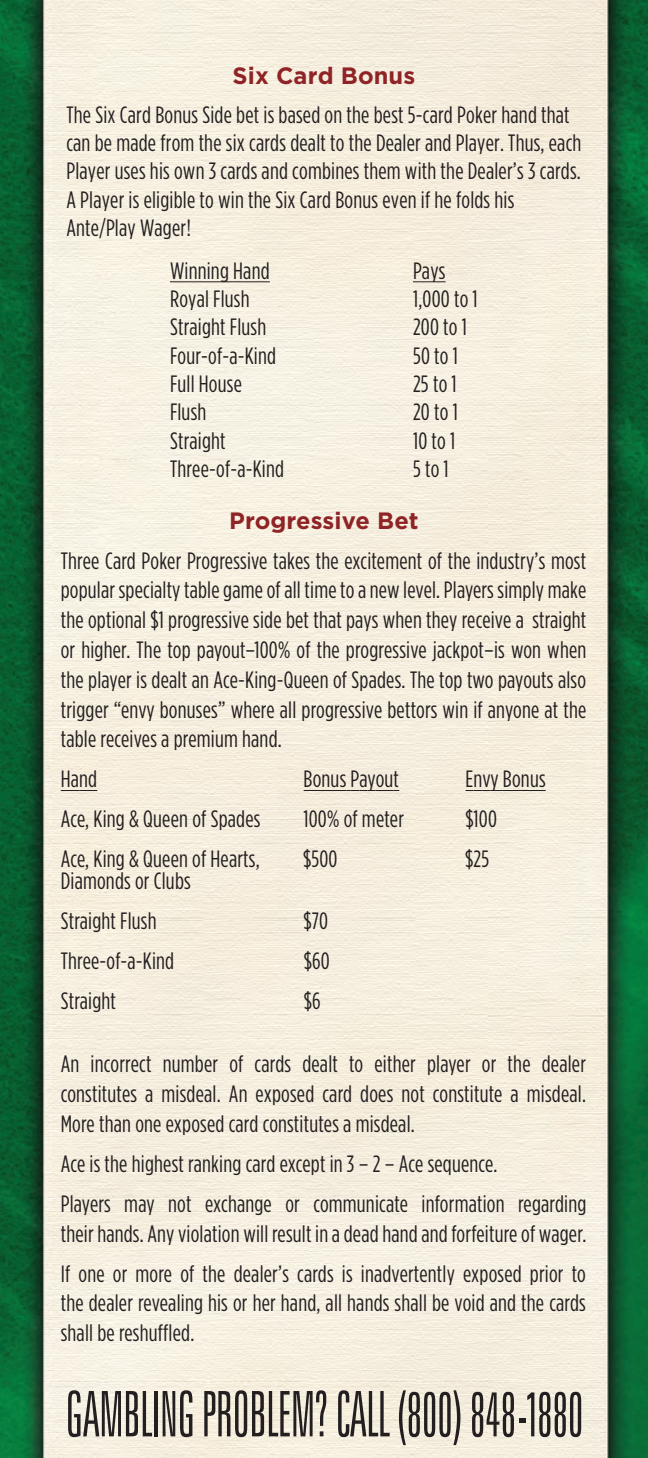
<style>
.page{position:relative;width:648px;height:1458px;background:#fff}
.page>*{position:absolute;margin:0;border:0;box-sizing:border-box;transform-origin:0 0}
.t1{font:300 extra-condensed 63px "Zurich BT";letter-spacing:-.02em;color:#231f20;scale:.85 1}
.t2{font:23.62px/29.9px "Gotham Condensed";letter-spacing:.01em;color:#231f20}
.t3{font:700 23.62px "Gotham";letter-spacing:.005em;color:#8f2326}
.s1{font-family:"Gotham";font-weight:700;color:#8f2326}
</style>
<div class="page">
<img style="left:2px;top:0;width:646px;height:1458px">
<svg style="left:61px;top:790px;width:36px;height:1px"></svg>
<hr style="left:304px;top:790px;width:42px;height:1px;background:#231f20">
<svg style="left:346px;top:790px;width:53px;height:1px"></svg>
<svg style="left:466px;top:790px;width:80px;height:1px"></svg>
<hr style="left:170px;top:281px;width:100px;height:1px;background:#231f20">
<hr style="left:413px;top:281px;width:33px;height:1px;background:#231f20">
<p class="t3" style="left:233px;top:66px;width:184px">Six Card Bonus</p>
<p class="t2" style="left:66px;top:102px;width:517px;line-height:28.3px">The Six Card Bonus Side bet is based on the best 5-card Poker hand that can be made from the six cards dealt to the Dealer and Player. Thus, each Player uses his own 3 cards and combines them with the Dealer’s 3 cards.<br>A Player is eligible to win the Six Card Bonus even if he folds his Ante/Play Wager!</p>
<p class="t2" style="left:170px;top:257px;width:101px">Winning Hand</p>
<p class="t2" style="left:413px;top:257px;width:34px">Pays</p>
<p class="t2" style="left:170px;top:285px;width:81px">Royal Flush</p>
<p class="t2" style="left:413px;top:285px;width:66px">1,000 to 1</p>
<p class="t2" style="left:170px;top:314px;width:98px">Straight Flush</p>
<p class="t2" style="left:413px;top:314px;width:56px">200 to 1</p>
<p class="t2" style="left:170px;top:342px;width:108px">Four-of-a-Kind</p>
<p class="t2" style="left:413px;top:342px;width:46px">50 to 1</p>
<p class="t2" style="left:170px;top:370px;width:73px">Full House</p>
<p class="t2" style="left:413px;top:370px;width:45px">25 to 1</p>
<p class="t2" style="left:170px;top:399px;width:38px">Flush</p>
<p class="t2" style="left:413px;top:399px;width:46px">20 to 1</p>
<p class="t2" style="left:170px;top:427px;width:57px">Straight</p>
<p class="t2" style="left:413px;top:427px;width:44px">10 to 1</p>
<p class="t2" style="left:170px;top:455px;width:116px">Three-of-a-Kind</p>
<p class="t2" style="left:413px;top:455px;width:37px">5 to 1</p>
<p class="t2" style="left:61px;top:502px;width:527px;line-height:39.8px;text-align:center"><span class="s1">Progressive Bet<br></span>Three Card Poker Progressive takes the excitement of the industry’s most</p>
<p class="t2" style="left:61px;top:577px;width:527px;text-align:justify">popular specialty table game of all time to a new level. Players simply make the optional $1 progressive side bet that pays when they receive a straight or higher. The top payout–100% of the progressive jackpot–is won when the player is dealt an Ace-King-Queen of Spades. The top two payouts also trigger “envy bonuses” where all progressive bettors win if anyone at the table receives a premium hand.</p>
<p class="t2" style="left:61px;top:766px;width:38px">Hand</p>
<p class="t2" style="left:304px;top:766px;width:97px">Bonus Payout</p>
<p class="t2" style="left:466px;top:766px;width:82px">Envy Bonus</p>
<p class="t2" style="left:61px;top:806px;width:201px">Ace, King &amp; Queen of Spades</p>
<p class="t2" style="left:303px;top:806px;width:102px">100% of meter</p>
<p class="t2" style="left:465px;top:806px;width:33px">$100</p>
<p class="t2" style="left:61px;top:845px;width:201px">Ace, King &amp; Queen of Hearts,</p>
<p class="t2" style="left:303px;top:845px;width:36px">$500</p>
<p class="t2" style="left:465px;top:845px;width:26px">$25</p>
<p class="t2" style="left:61px;top:862px;width:132px;line-height:39.8px">Diamonds or Clubs<br>Straight Flush</p>
<p class="t2" style="left:304px;top:907px;width:26px">$70</p>
<p class="t2" style="left:61px;top:947px;width:115px">Three-of-a-Kind</p>
<p class="t2" style="left:304px;top:947px;width:28px">$60</p>
<p class="t2" style="left:61px;top:987px;width:57px">Straight</p>
<p class="t2" style="left:304px;top:987px;width:18px">$6</p>
<p class="t2" style="left:61px;top:1051px;width:527px;text-align:justify">An incorrect number of cards dealt to either player or the dealer constitutes a misdeal. An exposed card does not constitute a misdeal.<br>More than one exposed card constitutes a misdeal.</p>
<p class="t2" style="left:61px;top:1145px;width:527px;line-height:40.1px">Ace is the highest ranking card except in 3 – 2 – Ace sequence.<br>Players may not exchange or communicate information regarding</p>
<p class="t2" style="left:61px;top:1215px;width:527px;line-height:39.8px">their hands. Any violation will result in a dead hand and forfeiture of wager.<br>If one or more of the dealer’s cards is inadvertently exposed prior to</p>
<p class="t2" style="left:61px;top:1290px;width:527px">the dealer revealing his or her hand, all hands shall be void and the cards shall be reshuffled.</p>
<p class="t1" style="left:65px;top:1391px;width:612px">GAMBLING PROBLEM? CALL (800) 848-1880</p>
</div>
